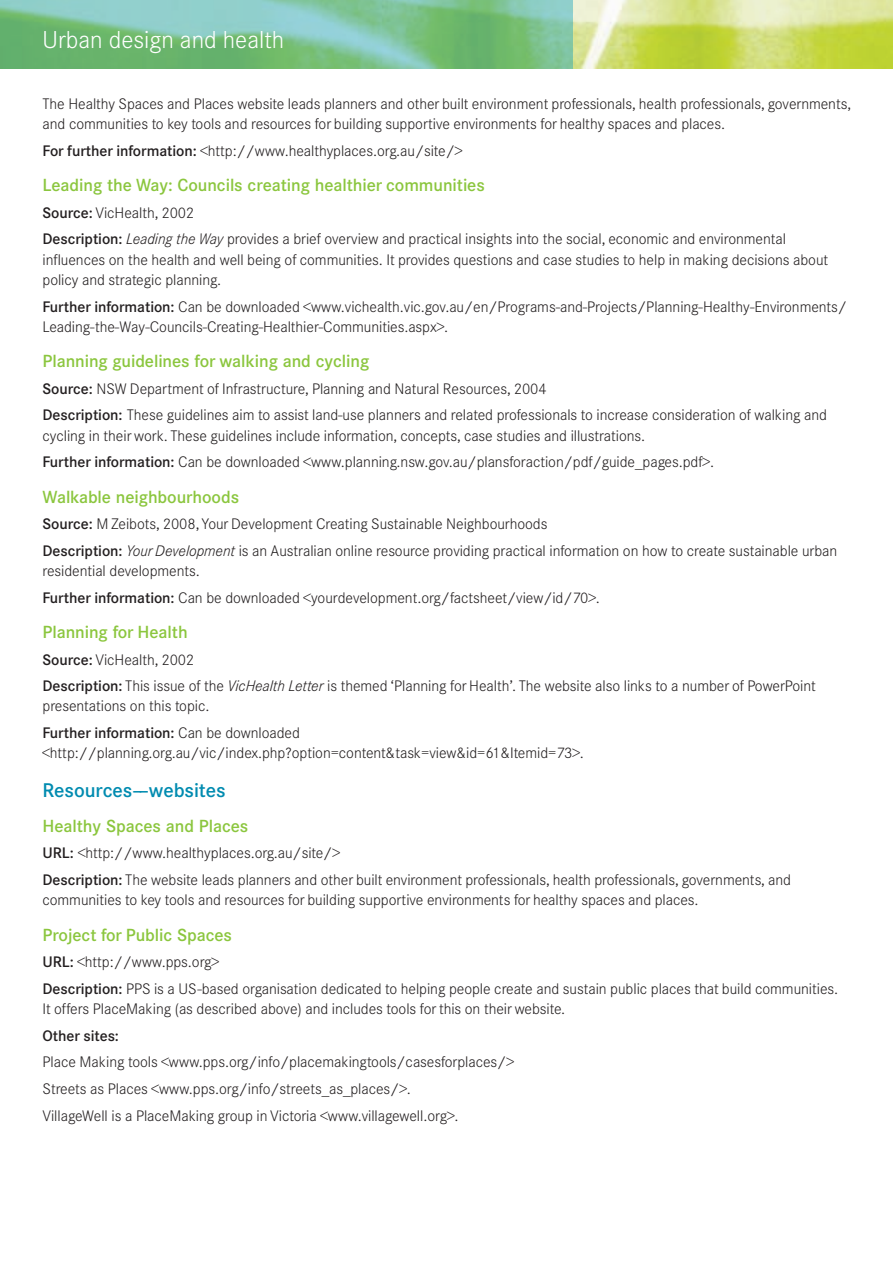
<style>
.page{position:relative;width:893px;height:1263px;background:#fff}
.page>*{position:absolute;margin:0;border:0;box-sizing:border-box;transform-origin:0 0}
.t1{font:300 24px "Corporate SBQ";color:#fff}
.t2{font:500 19.5px "Corporate SBQ";letter-spacing:-.005em;color:#008bb0}
.t3{font:500 17.25px "Corporate SBQ";letter-spacing:-.005em;color:#8bc63e}
.t4{font:300 15px/26.7px "Corporate SBQ";letter-spacing:-.005em;color:#231f20}
.t5{font:500 15px "Corporate SBQ";letter-spacing:-.005em;color:#231f20}
.s1{font-weight:500}
.s2{font-style:italic}
</style>
<div class="page">
<img style="left:573px;top:0;width:320px;height:68px">
<svg style="left:0;top:0;width:573px;height:68px;background:#7bc092"></svg>
<h1 class="t1" style="left:43px;top:25px;width:243px">Urban design and health</h1>
<p class="t4" style="left:43px;top:94px;width:810px;line-height:20.2px">The Healthy Spaces and Places website leads planners and other built environment professionals, health professionals, governments, and communities to key tools and resources for building supportive environments for healthy spaces and places.</p>
<p class="t4" style="left:43px;top:137px;width:421px"><span class="s1">For further information:</span> &lt;http://www.healthyplaces.org.au/site/&gt;</p>
<p class="t3" style="left:43px;top:175px;width:444px">Leading the Way: Councils creating healthier communities</p>
<p class="t4" style="left:43px;top:199px;width:745px"><span class="s1">Source:</span> VicHealth, 2002<br><span class="s1">Description:</span> <span class="s2">Leading the Way</span> provides a brief overview and practical insights into the social, economic and environmental</p>
<p class="t4" style="left:43px;top:249px;width:787px;line-height:20.2px">influences on the health and well being of communities. It provides questions and case studies to help in making decisions about policy and strategic planning.</p>
<p class="t4" style="left:43px;top:296px;width:806px;line-height:20.2px"><span class="s1">Further information:</span> Can be downloaded &lt;www.vichealth.vic.gov.au/en/Programs-and-Projects/Planning-Healthy-Environments/<br>Leading-the-Way-Councils-Creating-Healthier-Communities.aspx&gt;.</p>
<p class="t3" style="left:43px;top:351px;width:328px">Planning guidelines for walking and cycling</p>
<p class="t4" style="left:43px;top:375px;width:786px"><span class="s1">Source:</span> NSW Department of Infrastructure, Planning and Natural Resources, 2004<br><span class="s1">Description:</span> These guidelines aim to assist land-use planners and related professionals to increase consideration of walking and</p>
<p class="t4" style="left:43px;top:422px;width:673px">cycling in their work. These guidelines include information, concepts, case studies and illustrations.<br><span class="s1">Further information:</span> Can be downloaded &lt;www.planning.nsw.gov.au/plansforaction/pdf/guide_pages.pdf&gt;.</p>
<p class="t3" style="left:43px;top:486px;width:198px">Walkable neighbourhoods</p>
<p class="t4" style="left:43px;top:511px;width:796px"><span class="s1">Source:</span> M Zeibots, 2008, Your Development Creating Sustainable Neighbourhoods<br><span class="s1">Description:</span> <span class="s2">Your Development</span> is an Australian online resource providing practical information on how to create sustainable urban</p>
<p class="t4" style="left:43px;top:558px;width:559px">residential developments.<br><span class="s1">Further information:</span> Can be downloaded &lt;yourdevelopment.org/factsheet/view/id/70&gt;.</p>
<p class="t3" style="left:43px;top:621px;width:147px">Planning for Health</p>
<p class="t4" style="left:43px;top:646px;width:775px"><span class="s1">Source:</span> VicHealth, 2002<br><span class="s1">Description:</span> This issue of the <span class="s2">VicHealth Letter</span> is themed ‘Planning for Health’. The website also links to a number of PowerPoint</p>
<p class="t4" style="left:43px;top:693px;width:259px">presentations on this topic.<br><span class="s1">Further information:</span> Can be downloaded</p>
<p class="t4" style="left:43px;top:740px;width:543px">&lt;http://planning.org.au/vic/index.php?option=content&amp;task=view&amp;id=61&amp;Itemid=73&gt;.</p>
<h2 class="t2" style="left:43px;top:778px;width:185px">Resources––websites</h2>
<p class="t3" style="left:43px;top:815px;width:207px">Healthy Spaces and Places</p>
<p class="t4" style="left:43px;top:840px;width:750px"><span class="s1">URL:</span> &lt;http://www.healthyplaces.org.au/site/&gt;<br><span class="s1">Description:</span> The website leads planners and other built environment professionals, health professionals, governments, and</p>
<p class="t4" style="left:43px;top:887px;width:658px">communities to key tools and resources for building supportive environments for healthy spaces and places.</p>
<p class="t3" style="left:43px;top:924px;width:191px">Project for Public Spaces</p>
<p class="t4" style="left:43px;top:949px;width:797px"><span class="s1">URL:</span> &lt;http://www.pps.org&gt;<br><span class="s1">Description:</span> PPS is a US-based organisation dedicated to helping people create and sustain public places that build communities.</p>
<p class="t4" style="left:43px;top:996px;width:524px">It offers PlaceMaking (as described above) and includes tools for this on their website.</p>
<p class="t5" style="left:43px;top:1026px;width:78px">Other sites:</p>
<p class="t4" style="left:43px;top:1049px;width:473px">Place Making tools &lt;www.pps.org/info/placemakingtools/casesforplaces/&gt;<br>Streets as Places &lt;www.pps.org/info/streets_as_places/&gt;.<br>VillageWell is a PlaceMaking group in Victoria &lt;www.villagewell.org&gt;.</p>
</div>
